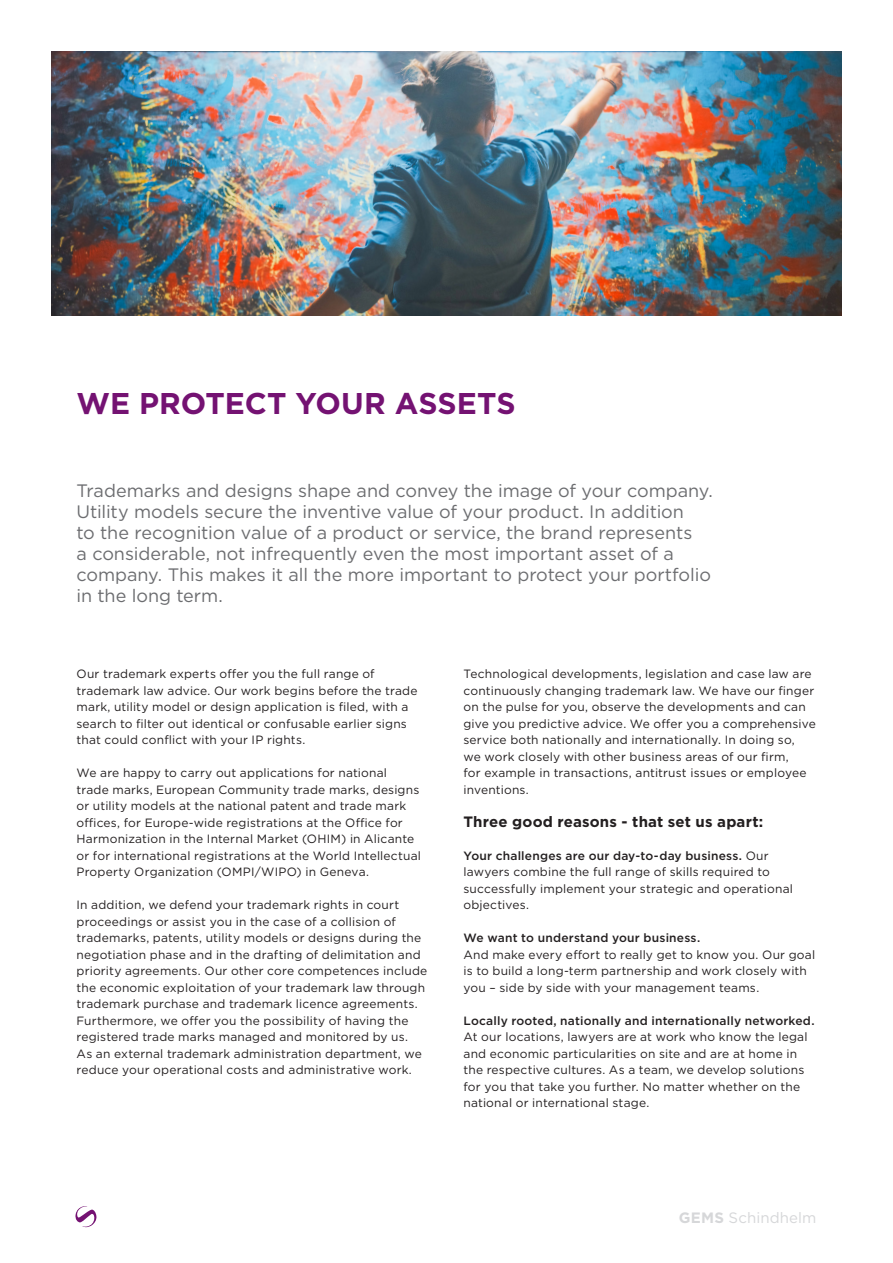
<style>
.page{position:relative;width:893px;height:1263px;background:#fff}
.page>*{position:absolute;margin:0;border:0;box-sizing:border-box;transform-origin:0 0}
.t1{font:700 30px "Gotham";color:#741272}
.Überschrift{font:18px/21px "Gotham";letter-spacing:-.005em;color:#6c6d70}
.Subtitle_small{font:700 15px "Gotham";letter-spacing:.01em;color:#231f20}
.t2{font:15px "Gotham";letter-spacing:.01em;color:#d6d7d9}
.pre-Text{font:12px/16.5px "Gotham";letter-spacing:.015em;color:#231f20}
.s1{font-weight:500}
.s2{font-weight:700}
</style>
<div class="page">
<svg style="left:75px;top:1206px;width:22px;height:21px"></svg>
<img style="left:51px;top:51px;width:791px;height:264px">
<h2 class="t1" style="left:77px;top:384px;width:441px">WE PROTECT YOUR ASSETS</h2>
<p class="Überschrift" style="left:77px;top:479px;width:638px">Trademarks and designs shape and convey the image of your company.<br>Utility models secure the inventive value of your product. In addition<br>to the recognition value of a product or service, the brand represents<br>a considerable, not infrequently even the most important asset of a company. This makes it all the more important to protect your portfolio in the long term.</p>
<p class="pre-Text" style="left:77px;top:665px;width:343px">Our trademark experts offer you the full range of trademark law advice. Our work begins before the trade mark, utility model or design application is filed, with a search to filter out identical or confusable earlier signs that could conflict with your IP rights.</p>
<p class="pre-Text" style="left:77px;top:764px;width:346px">We are happy to carry out applications for national trade marks, European Community trade marks, designs or utility models at the national patent and trade mark offices, for Europe-wide registrations at the Office for Harmonization in the Internal Market (OHIM) in Alicante or for international registrations at the World Intellectual Property Organization (OMPI/WIPO) in Geneva.</p>
<p class="pre-Text" style="left:77px;top:896px;width:352px">In addition, we defend your trademark rights in court proceedings or assist you in the case of a collision of trademarks, patents, utility models or designs during the negotiation phase and in the drafting of delimitation and priority agreements. Our other core competences include the economic exploitation of your trademark law through trademark purchase and trademark licence agreements.<br>Furthermore, we offer you the possibility of having the registered trade marks managed and monitored by us.<br>As an external trademark administration department, we reduce your operational costs and administrative work.</p>
<p class="pre-Text" style="left:463px;top:665px;width:354px">Technological developments, legislation and case law are continuously changing trademark law. We have our finger on the pulse for you, observe the developments and can give you predictive advice. We offer you a comprehensive service both nationally and internationally. In doing so,<br>we work closely with other business areas of our firm,<br>for example in transactions, antitrust issues or employee inventions.</p>
<p class="Subtitle_small" style="left:463px;top:811px;width:301px">Three good reasons - that set us apart:</p>
<p class="pre-Text" style="left:463px;top:847px;width:331px"><span class="s1">Your challenges are our day-to-day business.</span> Our lawyers combine the full range of skills required to successfully implement your strategic and operational objectives.</p>
<p class="pre-Text" style="left:463px;top:929px;width:353px"><span class="s1">We want to understand your business.<br></span>And make every effort to really get to know you. Our goal is to build a long-term partnership and work closely with you – side by side with your management teams.</p>
<p class="pre-Text" style="left:463px;top:1012px;width:353px"><span class="s1">Locally rooted, nationally and internationally networked.<br></span>At our locations, lawyers are at work who know the legal and economic particularities on site and are at home in the respective cultures. As a team, we develop solutions for you that take you further. No matter whether on the national or international stage.</p>
<p class="t2" style="left:679px;top:1208px;width:139px"><span class="s2">GEMS</span> Schindhelm</p>
</div>
